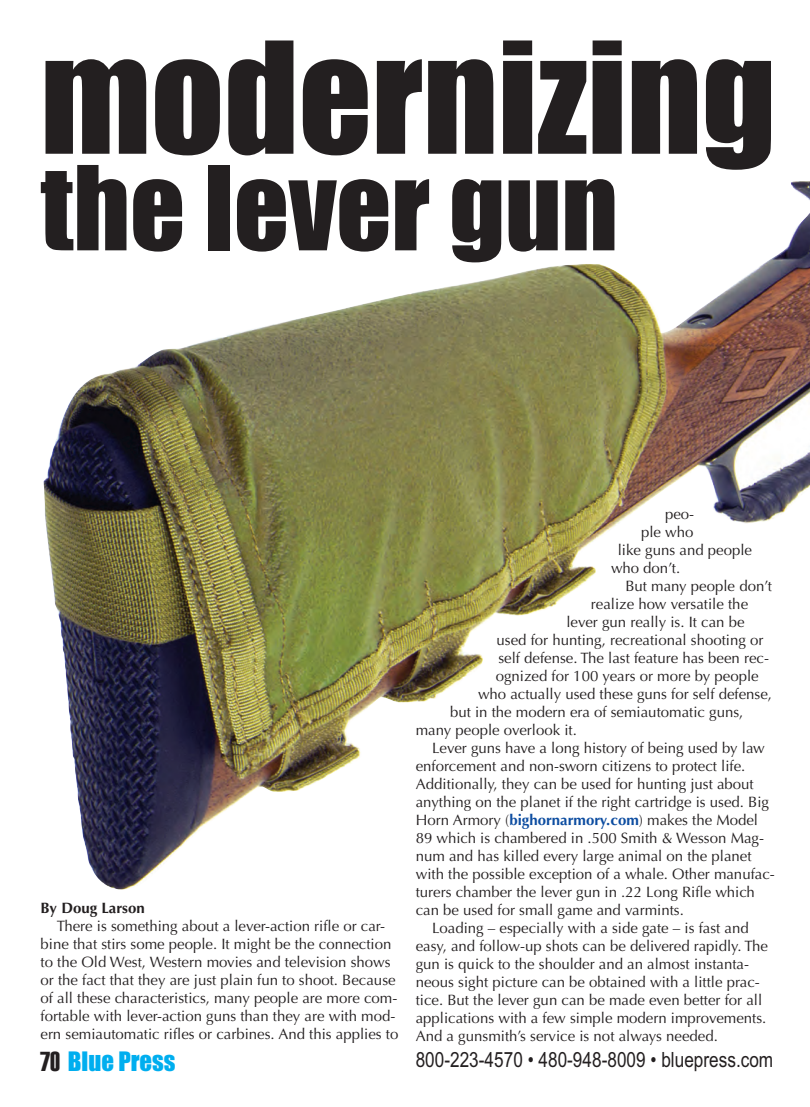
<style>
.page{position:relative;width:810px;height:1107px;background:#fff}
.page>*{position:absolute;margin:0;border:0;box-sizing:border-box;transform-origin:0 0}
.t1{font:143.25px "Impact";color:#231f20}
.t2{font:108px "Impact";color:#231f20}
.t3{font:24.75px "Impact";color:#00aeef}
.t4{font:21px "Arial Narrow";color:#231f20}
.t5{font:15px/18px "Optima LT Std";color:#231f20;text-align:center}
.t6{font:700 15px "Optima LT Std";color:#231f20}
.s1{font-weight:700;color:#0d4da1}
.s2{font-family:"Helvetica LT Std Extra Comp";font-size:27px;color:#231f20}
</style>
<div class="page">
<img style="left:44px;top:181px;width:766px;height:709px">
<h1 class="t1" style="left:40px;top:21px;width:737px">modernizing</h1>
<h2 class="t2" style="left:40px;top:150px;width:579px">the lever gun</h2>
<p class="t6" style="left:40px;top:902px;width:106px">By Doug Larson</p>
<p class="t5" style="left:40px;top:918px;width:359px">There is something about a lever-action rifle or car&shy;bine that stirs some people. It might be the connection to the Old West, Western movies and television shows or the fact that they are just plain fun to shoot. Because of all these characteristics, many people are more com&shy;fortable with lever-action guns than they are with mod&shy;ern semiautomatic rifles or carbines. And this applies to</p>
<p class="t5" style="left:665px;top:506px;width:31px">peo-</p>
<p class="t5" style="left:641px;top:524px;width:54px">ple who</p>
<p class="t5" style="left:618px;top:542px;width:136px">like guns and people</p>
<p class="t5" style="left:611px;top:560px;width:71px">who don’t.</p>
<p class="t5" style="left:625px;top:578px;width:148px">But many people don’t</p>
<p class="t5" style="left:591px;top:596px;width:159px">realize how versatile the</p>
<p class="t5" style="left:566px;top:614px;width:180px">lever gun really is. It can be</p>
<p class="t5" style="left:497px;top:632px;width:268px">used for hunting, recreational shooting or</p>
<p class="t5" style="left:498px;top:650px;width:272px">self defense. The last feature has been rec-</p>
<p class="t5" style="left:496px;top:668px;width:264px">ognized for 100 years or more by people</p>
<p class="t5" style="left:478px;top:686px;width:296px">who actually used these guns for self defense,</p>
<p class="t5" style="left:450px;top:704px;width:295px">but in the modern era of semiautomatic guns,</p>
<p class="t5" style="left:416px;top:722px;width:163px">many people overlook it.</p>
<p class="t5" style="left:432px;top:740px;width:334px">Lever guns have a long history of being used by law</p>
<p class="t5" style="left:416px;top:758px;width:331px">enforcement and non-sworn citizens to protect life.</p>
<p class="t5" style="left:416px;top:776px;width:339px">Additionally, they can be used for hunting just about</p>
<p class="t5" style="left:416px;top:794px;width:355px">anything on the planet if the right cartridge is used. Big</p>
<p class="t5" style="left:416px;top:812px;width:344px">Horn Armory (<span class="s1">bighornarmory.com</span>) makes the Model</p>
<p class="t5" style="left:416px;top:830px;width:350px">89 which is chambered in .500 Smith &amp; Wesson Mag-</p>
<p class="t5" style="left:416px;top:848px;width:337px">num and has killed every large animal on the planet</p>
<p class="t5" style="left:416px;top:866px;width:361px">with the possible exception of a whale. Other manufac-</p>
<p class="t5" style="left:416px;top:884px;width:341px">turers chamber the lever gun in .22 Long Rifle which</p>
<p class="t5" style="left:416px;top:902px;width:270px">can be used for small game and varmints.</p>
<p class="t5" style="left:432px;top:920px;width:318px">Loading – especially with a side gate – is fast and</p>
<p class="t5" style="left:416px;top:938px;width:354px">easy, and follow-up shots can be delivered rapidly. The</p>
<p class="t5" style="left:416px;top:956px;width:335px">gun is quick to the shoulder and an almost instanta-</p>
<p class="t5" style="left:416px;top:974px;width:346px">neous sight picture can be obtained with a little prac-</p>
<p class="t5" style="left:416px;top:992px;width:348px">tice. But the lever gun can be made even better for all</p>
<p class="t5" style="left:416px;top:1010px;width:352px">applications with a few simple modern improvements.</p>
<p class="t5" style="left:416px;top:1028px;width:304px">And a gunsmith’s service is not always needed.</p>
<h3 class="t3" style="left:40px;top:1048px;width:137px"><span class="s2">70</span> Blue Press</h3>
<h3 class="t4" style="left:416px;top:1048px;width:359px">800-223-4570 • 480-948-8009 • bluepress.com</h3>
</div>
